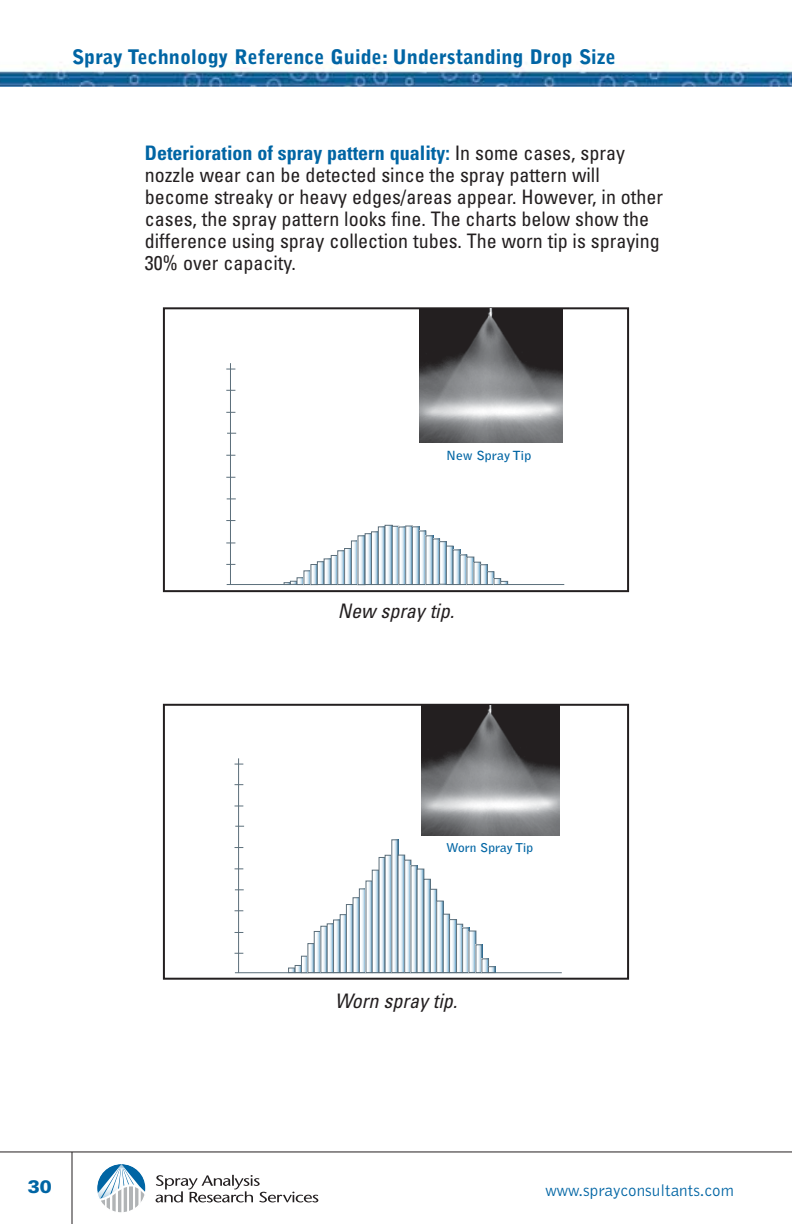
<style>
.page{position:relative;width:792px;height:1224px;background:#fff}
.page>*{position:absolute;margin:0;border:0;box-sizing:border-box;transform-origin:0 0}
.t1{font:condensed 20px/22px "Univers LT";color:#231f20}
.t2{font:900 20px "Bell Gothic";color:#0065a4}
.t3{font:italic condensed 20px "Univers LT";color:#231f20}
.t4{font:900 18px "Univers LT";color:#0065a4}
.t5{font:300 17px "Bell Gothic";color:#0065a4}
.t6{font:700 12.6px "Bell Gothic";color:#0065a4;scale:1.1 1}
.t7{font:700 12.2px "Bell Gothic";color:#0065a4;scale:1.1 1}
.s1{font-weight:700;color:#0065a4}
</style>
<div class="page">
<img style="left:0;top:62px;width:792px;height:24px">
<hr style="left:0;top:1151px;width:792px;height:1px;background:#231f20">
<hr style="left:72px;top:1152px;width:1px;height:72px;background:#231f20">
<div style="left:163px;top:307px;width:466px;height:285px;border:2px solid #231f20"></div>
<div style="left:163px;top:704px;width:466px;height:276px;border:2px solid #231f20"></div>
<img style="left:419px;top:309px;width:143px;height:133px">
<hr style="left:230px;top:363px;width:1px;height:222px;background:#5c6f7b">
<hr style="left:227px;top:584px;width:337px;height:1px;background:#5c6f7b">
<svg style="left:284px;top:578px;width:18px;height:7px"></svg>
<div style="left:297px;top:577px;width:7px;height:8px;border:1px solid #5c6f7b"></div>
<svg style="left:307px;top:572px;width:2px;height:11px"></svg>
<div style="left:304px;top:570px;width:7px;height:15px;border:1px solid #5c6f7b"></div>
<svg style="left:313px;top:566px;width:3px;height:17px"></svg>
<div style="left:311px;top:564px;width:7px;height:21px;border:1px solid #5c6f7b"></div>
<svg style="left:320px;top:563px;width:2px;height:20px"></svg>
<div style="left:317px;top:561px;width:7px;height:24px;border:1px solid #5c6f7b"></div>
<svg style="left:327px;top:560px;width:3px;height:23px"></svg>
<div style="left:324px;top:558px;width:8px;height:27px;border:1px solid #5c6f7b"></div>
<svg style="left:334px;top:557px;width:2px;height:26px"></svg>
<div style="left:331px;top:555px;width:7px;height:30px;border:1px solid #5c6f7b"></div>
<svg style="left:340px;top:552px;width:3px;height:31px"></svg>
<div style="left:337px;top:550px;width:8px;height:35px;border:1px solid #5c6f7b"></div>
<svg style="left:347px;top:550px;width:3px;height:33px"></svg>
<div style="left:344px;top:548px;width:8px;height:37px;border:1px solid #5c6f7b"></div>
<svg style="left:354px;top:543px;width:2px;height:40px"></svg>
<div style="left:351px;top:541px;width:7px;height:44px;border:1px solid #5c6f7b"></div>
<svg style="left:361px;top:537px;width:2px;height:46px"></svg>
<div style="left:358px;top:535px;width:7px;height:50px;border:1px solid #5c6f7b"></div>
<svg style="left:368px;top:535px;width:2px;height:48px"></svg>
<svg style="left:374px;top:533px;width:3px;height:50px"></svg>
<div style="left:371px;top:531px;width:8px;height:54px;border:1px solid #5c6f7b"></div>
<svg style="left:381px;top:528px;width:2px;height:55px"></svg>
<div style="left:378px;top:526px;width:7px;height:59px;border:1px solid #5c6f7b"></div>
<svg style="left:388px;top:527px;width:3px;height:56px"></svg>
<div style="left:385px;top:525px;width:8px;height:60px;border:1px solid #5c6f7b"></div>
<svg style="left:395px;top:528px;width:2px;height:55px"></svg>
<div style="left:392px;top:526px;width:7px;height:59px;border:1px solid #5c6f7b"></div>
<svg style="left:401px;top:529px;width:3px;height:54px"></svg>
<div style="left:398px;top:527px;width:8px;height:58px;border:1px solid #5c6f7b"></div>
<svg style="left:408px;top:528px;width:3px;height:55px"></svg>
<div style="left:405px;top:526px;width:8px;height:59px;border:1px solid #5c6f7b"></div>
<svg style="left:415px;top:528px;width:3px;height:55px"></svg>
<div style="left:412px;top:526px;width:8px;height:59px;border:1px solid #5c6f7b"></div>
<svg style="left:422px;top:533px;width:2px;height:50px"></svg>
<div style="left:419px;top:531px;width:7px;height:54px;border:1px solid #5c6f7b"></div>
<svg style="left:429px;top:537px;width:2px;height:46px"></svg>
<div style="left:426px;top:535px;width:7px;height:50px;border:1px solid #5c6f7b"></div>
<svg style="left:436px;top:541px;width:2px;height:42px"></svg>
<svg style="left:442px;top:543px;width:3px;height:40px"></svg>
<div style="left:439px;top:541px;width:8px;height:44px;border:1px solid #5c6f7b"></div>
<svg style="left:449px;top:548px;width:3px;height:35px"></svg>
<div style="left:446px;top:546px;width:8px;height:39px;border:1px solid #5c6f7b"></div>
<svg style="left:456px;top:552px;width:3px;height:31px"></svg>
<div style="left:453px;top:550px;width:8px;height:35px;border:1px solid #5c6f7b"></div>
<svg style="left:463px;top:557px;width:2px;height:26px"></svg>
<div style="left:460px;top:555px;width:7px;height:30px;border:1px solid #5c6f7b"></div>
<svg style="left:470px;top:559px;width:2px;height:24px"></svg>
<svg style="left:476px;top:564px;width:3px;height:19px"></svg>
<div style="left:474px;top:562px;width:7px;height:23px;border:1px solid #5c6f7b"></div>
<svg style="left:483px;top:566px;width:3px;height:17px"></svg>
<div style="left:480px;top:564px;width:8px;height:21px;border:1px solid #5c6f7b"></div>
<div style="left:487px;top:571px;width:7px;height:14px;border:1px solid #5c6f7b"></div>
<svg style="left:487px;top:572px;width:21px;height:13px"></svg>
<hr style="left:238px;top:758px;width:1px;height:215px;background:#5c6f7b">
<hr style="left:235px;top:972px;width:327px;height:1px;background:#5c6f7b">
<svg style="left:288px;top:965px;width:12px;height:7px"></svg>
<div style="left:295px;top:965px;width:7px;height:8px;border:1px solid #5c6f7b"></div>
<svg style="left:304px;top:958px;width:2px;height:13px"></svg>
<div style="left:301px;top:956px;width:7px;height:17px;border:1px solid #5c6f7b"></div>
<svg style="left:310px;top:945px;width:3px;height:26px"></svg>
<div style="left:308px;top:943px;width:7px;height:30px;border:1px solid #5c6f7b"></div>
<svg style="left:317px;top:933px;width:2px;height:38px"></svg>
<div style="left:314px;top:931px;width:7px;height:42px;border:1px solid #5c6f7b"></div>
<svg style="left:323px;top:928px;width:3px;height:43px"></svg>
<div style="left:320px;top:926px;width:8px;height:47px;border:1px solid #5c6f7b"></div>
<svg style="left:330px;top:925px;width:2px;height:46px"></svg>
<div style="left:327px;top:923px;width:7px;height:50px;border:1px solid #5c6f7b"></div>
<svg style="left:336px;top:922px;width:2px;height:49px"></svg>
<div style="left:333px;top:920px;width:7px;height:53px;border:1px solid #5c6f7b"></div>
<svg style="left:343px;top:916px;width:2px;height:55px"></svg>
<div style="left:340px;top:914px;width:7px;height:59px;border:1px solid #5c6f7b"></div>
<svg style="left:349px;top:906px;width:2px;height:65px"></svg>
<div style="left:346px;top:904px;width:7px;height:69px;border:1px solid #5c6f7b"></div>
<svg style="left:355px;top:899px;width:3px;height:72px"></svg>
<svg style="left:362px;top:891px;width:2px;height:80px"></svg>
<div style="left:359px;top:889px;width:7px;height:84px;border:1px solid #5c6f7b"></div>
<svg style="left:368px;top:883px;width:3px;height:88px"></svg>
<div style="left:366px;top:881px;width:7px;height:92px;border:1px solid #5c6f7b"></div>
<svg style="left:375px;top:872px;width:3px;height:99px"></svg>
<div style="left:372px;top:870px;width:8px;height:103px;border:1px solid #5c6f7b"></div>
<svg style="left:381px;top:859px;width:3px;height:112px"></svg>
<div style="left:379px;top:857px;width:7px;height:116px;border:1px solid #5c6f7b"></div>
<svg style="left:388px;top:857px;width:2px;height:114px"></svg>
<svg style="left:394px;top:841px;width:2px;height:130px"></svg>
<div style="left:391px;top:839px;width:7px;height:134px;border:1px solid #5c6f7b"></div>
<svg style="left:401px;top:857px;width:2px;height:114px"></svg>
<svg style="left:407px;top:862px;width:2px;height:109px"></svg>
<div style="left:404px;top:860px;width:7px;height:113px;border:1px solid #5c6f7b"></div>
<svg style="left:413px;top:867px;width:3px;height:104px"></svg>
<div style="left:411px;top:865px;width:7px;height:108px;border:1px solid #5c6f7b"></div>
<svg style="left:420px;top:871px;width:2px;height:100px"></svg>
<div style="left:417px;top:869px;width:7px;height:104px;border:1px solid #5c6f7b"></div>
<svg style="left:426px;top:881px;width:3px;height:90px"></svg>
<svg style="left:433px;top:891px;width:2px;height:80px"></svg>
<div style="left:430px;top:889px;width:7px;height:84px;border:1px solid #5c6f7b"></div>
<svg style="left:439px;top:903px;width:3px;height:68px"></svg>
<div style="left:436px;top:901px;width:8px;height:72px;border:1px solid #5c6f7b"></div>
<svg style="left:446px;top:916px;width:2px;height:55px"></svg>
<div style="left:443px;top:914px;width:7px;height:59px;border:1px solid #5c6f7b"></div>
<svg style="left:452px;top:921px;width:3px;height:50px"></svg>
<div style="left:449px;top:919px;width:8px;height:54px;border:1px solid #5c6f7b"></div>
<svg style="left:459px;top:926px;width:2px;height:45px"></svg>
<div style="left:456px;top:924px;width:7px;height:49px;border:1px solid #5c6f7b"></div>
<svg style="left:465px;top:930px;width:2px;height:41px"></svg>
<div style="left:462px;top:928px;width:7px;height:45px;border:1px solid #5c6f7b"></div>
<svg style="left:472px;top:933px;width:2px;height:38px"></svg>
<svg style="left:478px;top:946px;width:2px;height:25px"></svg>
<div style="left:476px;top:944px;width:6px;height:29px;border:1px solid #5c6f7b"></div>
<svg style="left:484px;top:960px;width:3px;height:11px"></svg>
<div style="left:482px;top:958px;width:7px;height:15px;border:1px solid #5c6f7b"></div>
<div style="left:488px;top:966px;width:8px;height:7px;border:1px solid #5c6f7b"></div>
<img style="left:421px;top:705px;width:139px;height:130px">
<svg style="left:156px;top:1175px;width:162px;height:27px"></svg>
<svg style="left:99px;top:1166px;width:45px;height:45px"></svg>
<div style="left:96px;top:1163px;width:51px;height:51px;border:2px solid #fff;border-radius:50%"></div>
<p class="t2" style="left:72px;top:45px;width:545px">Spray Technology Reference Guide: Understanding Drop Size</p>
<p class="t1" style="left:145px;top:142px;width:520px"><span class="s1">Deterioration of spray pattern quality:</span> In some cases, spray nozzle wear can be detected since the spray pattern will become streaky or heavy edges/areas appear. However, in other cases, the spray pattern looks fine. The charts below show the difference using spray collection tubes. The worn tip is spraying 30% over capacity.</p>
<p class="t6" style="left:446px;top:448px;width:79px">New Spray Tip</p>
<p class="t3" style="left:338px;top:598px;width:118px">New spray tip.</p>
<p class="t7" style="left:446px;top:840px;width:81px">Worn Spray Tip</p>
<p class="t3" style="left:335px;top:988px;width:124px">Worn spray tip.</p>
<p class="t4" style="left:28px;top:1175px;width:26px">30</p>
<p class="t5" style="left:546px;top:1181px;width:190px">www.sprayconsultants.com</p>
</div>
